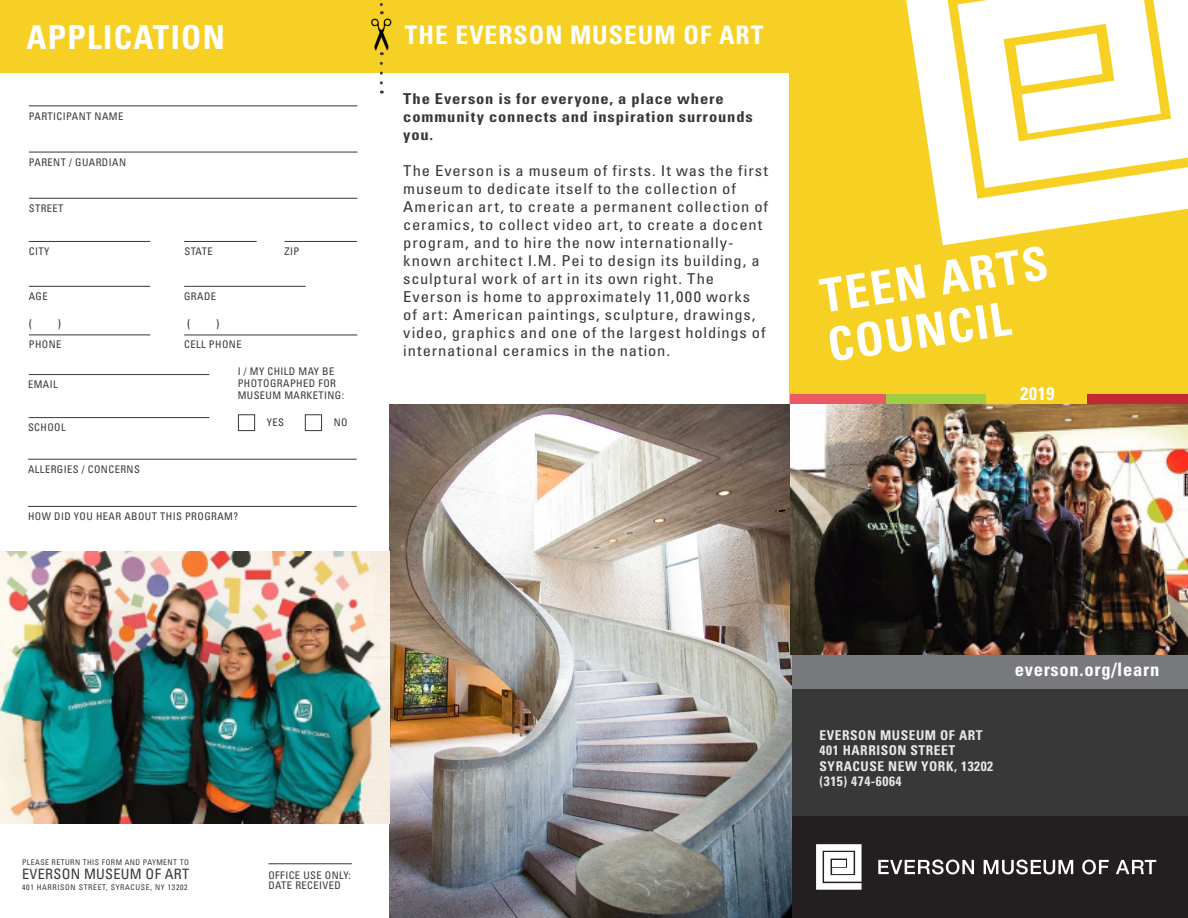
<style>
.page{position:relative;width:1188px;height:918px;background:#fff}
.page>*{position:absolute;margin:0;border:0;box-sizing:border-box;transform-origin:0 0}
.t1{font:700 condensed 46.5px/49.3px "Univers LT Std";color:#fff}
.White_Headings{font:700 condensed 33px "Univers LT Std";letter-spacing:.04em;color:#fff}
.White_Headings-2{font:700 condensed 25.5px "Univers LT Std";letter-spacing:.04em;color:#fff}
.t2{font:700 condensed 18.6px "Univers LT Std";letter-spacing:.04em;color:#fff}
.t3{font:700 condensed 18px "Univers LT Std";color:#fff}
.Content_Copy_1____Cl{font:condensed 15px/18px "Univers LT Std";letter-spacing:.05em;color:#383839;scale:1.1 1}
.Content_Copy_1____Cl-2{font:700 condensed 15px/18px "Univers LT Std";letter-spacing:.05em;color:#383839;scale:1.1 1}
.t4{font:condensed 14.25px "Univers LT Std";letter-spacing:.02em;color:#383839}
.t5{font:700 condensed 13.5px/15.3px "Univers LT Std";letter-spacing:.04em;color:#e6e7e9}
.t6{font:condensed 12px "Univers LT Std";color:#383839}
.Back_Form_Line_Descr{font:condensed 10.5px/12px "Univers LT Std";letter-spacing:.04em;color:#383839}
.t7{font:condensed 7.8px "Univers LT Std";letter-spacing:.08em;color:#383839}
.t8{font:condensed 7.8px "Univers LT Std";letter-spacing:.055em;color:#383839}
</style>
<div class="page">
<div style="left:386px;top:0;width:404px;height:73px;background:#f6d024"></div>
<div style="left:0;top:0;width:391px;height:73px;background:#f6d024"></div>
<div style="left:789px;top:0;width:399px;height:918px;background:#f6d124"></div>
<div style="left:885px;top:394px;width:101px;height:11px;background:#a2cd42"></div>
<div style="left:790px;top:650px;width:398px;height:39px;background:#78797c"></div>
<div style="left:790px;top:689px;width:398px;height:229px;background:#383839"></div>
<div style="left:790px;top:817px;width:398px;height:101px;background:#231f20"></div>
<div style="left:1087px;top:394px;width:101px;height:11px;background:#c22833"></div>
<div style="left:790px;top:394px;width:95px;height:11px;background:#e85b65"></div>
<img style="left:372px;top:18px;width:19px;height:33px">
<svg style="left:380px;top:63px;width:3px;height:31px"></svg>
<svg style="left:380px;top:3px;width:3px;height:11px"></svg>
<hr style="left:268px;top:864px;width:84px;height:1px;background:#383839">
<img style="left:389px;top:405px;width:403px;height:513px">
<img style="left:0;top:552px;width:389px;height:272px">
<div style="left:238px;top:414px;width:17px;height:17px;border:1px solid #383839"></div>
<div style="left:305px;top:414px;width:17px;height:17px;border:1px solid #383839"></div>
<hr style="left:29px;top:106px;width:328px;height:1px;background:#383839">
<hr style="left:29px;top:152px;width:328px;height:1px;background:#383839">
<hr style="left:29px;top:198px;width:328px;height:1px;background:#383839">
<hr style="left:29px;top:335px;width:121px;height:1px;background:#383839">
<hr style="left:184px;top:335px;width:173px;height:1px;background:#383839">
<hr style="left:28px;top:459px;width:329px;height:1px;background:#383839">
<hr style="left:29px;top:241px;width:121px;height:1px;background:#383839">
<hr style="left:184px;top:241px;width:73px;height:1px;background:#383839">
<hr style="left:284px;top:241px;width:73px;height:1px;background:#383839">
<hr style="left:29px;top:286px;width:121px;height:1px;background:#383839">
<hr style="left:184px;top:286px;width:122px;height:1px;background:#383839">
<hr style="left:29px;top:374px;width:180px;height:1px;background:#383839">
<hr style="left:29px;top:417px;width:180px;height:1px;background:#383839">
<hr style="left:28px;top:506px;width:329px;height:1px;background:#383839">
<svg style="left:816px;top:844px;width:46px;height:46px"></svg>
<svg style="left:878px;top:860px;width:96px;height:14px"></svg>
<svg style="left:984px;top:860px;width:89px;height:14px"></svg>
<svg style="left:1082px;top:860px;width:27px;height:14px"></svg>
<svg style="left:1116px;top:860px;width:40px;height:14px"></svg>
<img style="left:790px;top:405px;width:398px;height:249px">
<svg style="left:906px;top:0;width:282px;height:245px;fill:#fff"></svg>
<p class="White_Headings" style="left:26px;top:17px;width:200px">APPLICATION</p>
<p class="White_Headings-2" style="left:405px;top:19px;width:360px">THE EVERSON MUSEUM OF ART</p>
<p class="Back_Form_Line_Descr" style="left:29px;top:110px;width:96px">PARTICIPANT NAME</p>
<p class="Back_Form_Line_Descr" style="left:29px;top:156px;width:99px">PARENT / GUARDIAN</p>
<p class="Back_Form_Line_Descr" style="left:29px;top:202px;width:36px">STREET</p>
<p class="Back_Form_Line_Descr" style="left:29px;top:245px;width:22px">CITY</p>
<p class="Back_Form_Line_Descr" style="left:184px;top:245px;width:30px">STATE</p>
<p class="Back_Form_Line_Descr" style="left:284px;top:245px;width:16px">ZIP</p>
<p class="Back_Form_Line_Descr" style="left:29px;top:290px;width:20px">AGE</p>
<p class="Back_Form_Line_Descr" style="left:184px;top:290px;width:34px">GRADE</p>
<p class="t6" style="left:29px;top:316px;width:5px">(</p>
<p class="t6" style="left:58px;top:316px;width:5px">)</p>
<p class="Back_Form_Line_Descr" style="left:29px;top:338px;width:34px">PHONE</p>
<p class="Back_Form_Line_Descr" style="left:28px;top:378px;width:31px">EMAIL</p>
<p class="Back_Form_Line_Descr" style="left:28px;top:421px;width:39px">SCHOOL</p>
<p class="Back_Form_Line_Descr" style="left:28px;top:463px;width:113px">ALLERGIES / CONCERNS</p>
<p class="t6" style="left:187px;top:316px;width:5px">(</p>
<p class="t6" style="left:216px;top:316px;width:5px">)</p>
<p class="Back_Form_Line_Descr" style="left:184px;top:338px;width:59px">CELL PHONE</p>
<p class="Back_Form_Line_Descr" style="left:238px;top:365px;width:108px">I / MY CHILD MAY BE<br>PHOTOGRAPHED FOR<br>MUSEUM MARKETING:</p>
<p class="Back_Form_Line_Descr" style="left:267px;top:417px;width:19px">YES</p>
<p class="Back_Form_Line_Descr" style="left:334px;top:417px;width:15px">NO</p>
<p class="Back_Form_Line_Descr" style="left:28px;top:510px;width:212px">HOW DID YOU HEAR ABOUT THIS PROGRAM?</p>
<p class="Content_Copy_1____Cl-2" style="left:403px;top:90px;width:293px">The Everson is for everyone, a place where</p>
<p class="Content_Copy_1____Cl-2" style="left:403px;top:108px;width:319px">community connects and inspiration surrounds you.</p>
<p class="Content_Copy_1____Cl" style="left:403px;top:162px;width:333px">The Everson is a museum of firsts. It was the first museum to dedicate itself to the collection of American art, to create a permanent collection of ceramics, to collect video art, to create a docent program, and to hire the now internationally&shy;known architect I.M. Pei to design its building, a sculptural work of art in its own right. The</p>
<p class="Content_Copy_1____Cl" style="left:403px;top:288px;width:331px">Everson is home to approximately 11,000 works of art: American paintings, sculpture, drawings, video, graphics and one of the largest holdings of international ceramics in the nation.</p>
<p class="t1" style="left:816px;top:273px;width:231px;rotate:-9deg">TEEN ARTS<br>COUNCIL</p>
<p class="t3" style="left:1020px;top:382px;width:36px">2019</p>
<p class="t8" style="left:22px;top:857px;width:168px">PLEASE RETURN THIS FORM AND PAYMENT TO</p>
<p class="t4" style="left:22px;top:865px;width:168px">EVERSON MUSEUM OF ART</p>
<p class="t7" style="left:22px;top:882px;width:167px">401 HARRISON STREET, SYRACUSE, NY 13202</p>
<p class="Back_Form_Line_Descr" style="left:268px;top:870px;width:84px;line-height:10.5px">OFFICE USE ONLY:<br>DATE RECEIVED</p>
<p class="t5" style="left:820px;top:727px;width:165px">EVERSON MUSEUM OF ART</p>
<p class="t5" style="left:820px;top:743px;width:175px">401 HARRISON STREET<br>SYRACUSE NEW YORK, 13202</p>
<p class="t5" style="left:820px;top:773px;width:83px">(315) 474-6064</p>
<p class="t2" style="left:1015px;top:658px;width:146px">everson.org/learn</p>
</div>
